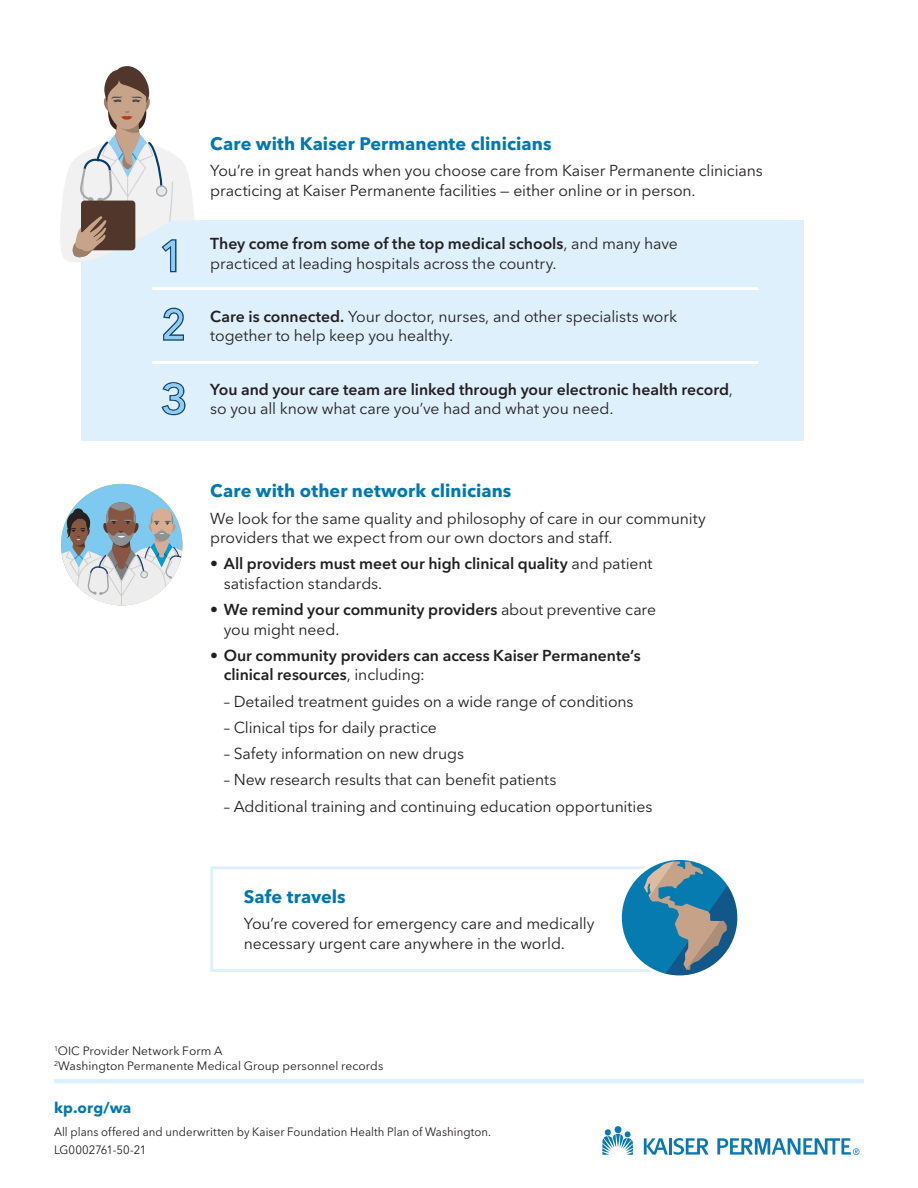
<style>
.page{position:relative;width:918px;height:1188px;background:#fff}
.page>*{position:absolute;margin:0;border:0;box-sizing:border-box;transform-origin:0 0}
.Subhead_-_Bold{font:700 18px "Avenir Next LT Pro";letter-spacing:.005em;color:#0078b3}
.bullets{font:15.75px/19.5px "Avenir Next LT Pro";letter-spacing:-.005em;color:#231f20}
.Body_10_5_13{font:15.75px/19.5px "Avenir Next LT Pro";letter-spacing:-.005em;color:#231f20}
.bullets-2{font:600 15.75px/19.5px "Avenir Next LT Pro";color:#231f20}
.Last_bullet{font:600 15.75px/19.5px "Avenir Next LT Pro";letter-spacing:-.005em;color:#231f20}
.t1{font:700 15px "Avenir Next LT Pro";letter-spacing:.015em;color:#0078b3}
.footnotes_2{font:12px/17.4px "Avenir Next LT Pro";letter-spacing:.005em;color:#231f20;scale:.95 1}
.footnotes_2-2{font:12px "Avenir Next LT Pro";letter-spacing:.005em;color:#231f20}
.s1{font-weight:600}
.s2{font-weight:400}
</style>
<div class="page">
<svg style="left:602px;top:1128px;width:31px;height:27px"></svg>
<div style="left:615px;top:1126px;width:7px;height:7px;background:#0a78b4;border-radius:50%"></div>
<hr style="left:669px;top:1138px;width:3px;height:17px;background:#0a78b4">
<svg style="left:644px;top:1138px;width:24px;height:17px"></svg>
<svg style="left:674px;top:1138px;width:35px;height:17px"></svg>
<svg style="left:717px;top:1138px;width:143px;height:17px"></svg>
<hr style="left:54px;top:1079px;width:810px;height:4px;background:#def0fb">
<div style="left:81px;top:220px;width:723px;height:221px;background:#def0fb"></div>
<svg style="left:60px;top:66px;width:134px;height:206px"></svg>
<svg style="left:163px;top:308px;width:21px;height:33px"></svg>
<svg style="left:162px;top:382px;width:24px;height:33px"></svg>
<hr style="left:152px;top:287px;width:606px;height:3px;background:#fff">
<hr style="left:152px;top:361px;width:606px;height:3px;background:#fff">
<div style="left:61px;top:484px;width:122px;height:121px;background:#7dc9ef;border-radius:61px"></div>
<svg style="left:61px;top:502px;width:122px;height:103px"></svg>
<div style="left:141px;top:571px;width:7px;height:7px;background:#e2e3e4;border-radius:50%"></div>
<div style="left:140px;top:571px;width:8px;height:7px;border:1px solid #a2a4a7;border-radius:50%"></div>
<div style="left:210px;top:866px;width:479px;height:106px;border:3px solid #def0fb"></div>
<div style="left:620px;top:858px;width:119px;height:119px;background:#057bb0;border-radius:50%"></div>
<svg style="left:644px;top:861px;width:92px;height:113px"></svg>
<div style="left:619px;top:857px;width:121px;height:121px;border:3px solid #fff;border-radius:50%"></div>
<p class="Subhead_-_Bold" style="left:210px;top:133px;width:343px">Care with Kaiser Permanente clinicians</p>
<p class="Body_10_5_13" style="left:210px;top:161px;width:554px">You’re in great hands when you choose care from Kaiser Permanente clinicians practicing at Kaiser Permanente facilities — either online or in person.</p>
<p class="bullets" style="left:210px;top:234px;width:469px"><span class="s1">They come from some of the top medical schools</span>, and many have practiced at leading hospitals across the country.</p>
<p class="bullets" style="left:210px;top:307px;width:468px"><span class="s1">Care is connected.</span> Your doctor, nurses, and other specialists work together to help keep you healthy.</p>
<p class="Last_bullet" style="left:210px;top:379px;width:524px">You and your care team are linked through your electronic health record<span class="s2">, so you all know what care you’ve had and what you need.</span></p>
<p class="Subhead_-_Bold" style="left:210px;top:480px;width:303px">Care with other network clinicians</p>
<p class="Body_10_5_13" style="left:210px;top:508px;width:497px">We look for the same quality and philosophy of care in our community providers that we expect from our own doctors and staff.</p>
<p class="bullets-2" style="left:224px;top:554px;width:430px;text-indent:-14px"><span class="s2">•</span> All providers must meet our high clinical quality <span class="s2">and patient satisfaction standards.</span></p>
<p class="bullets" style="left:224px;top:600px;width:434px;text-indent:-14px">• <span class="s1">We remind your community providers</span> about preventive care you might need.</p>
<p class="bullets-2" style="left:224px;top:646px;width:419px;text-indent:-14px"><span class="s2">•</span> Our community providers can access Kaiser Permanente’s clinical resources<span class="s2">, including:</span></p>
<p class="bullets" style="left:224px;top:691px;width:411px">– Detailed treatment guides on a wide range of conditions</p>
<p class="bullets" style="left:224px;top:718px;width:215px">– Clinical tips for daily practice</p>
<p class="bullets" style="left:224px;top:744px;width:242px">– Safety information on new drugs</p>
<p class="bullets" style="left:224px;top:770px;width:334px">– New research results that can benefit patients</p>
<p class="bullets" style="left:224px;top:796px;width:430px">– Additional training and continuing education opportunities</p>
<p class="Subhead_-_Bold" style="left:244px;top:886px;width:103px">Safe travels</p>
<p class="Body_10_5_13" style="left:244px;top:914px;width:352px">You’re covered for emergency care and medically necessary urgent care anywhere in the world.</p>
<p class="footnotes_2-2" style="left:54px;top:1044px;width:170px"><sup>1</sup>OIC Provider Network Form A</p>
<p class="footnotes_2-2" style="left:54px;top:1059px;width:331px"><sup>2</sup>Washington Permanente Medical Group personnel records</p>
<p class="t1" style="left:54px;top:1098px;width:79px">kp.org/wa</p>
<p class="footnotes_2" style="left:54px;top:1124px;width:462px">All plans offered and underwritten by Kaiser Foundation Health Plan of Washington.<br>LG0002761-50-21</p>
</div>
